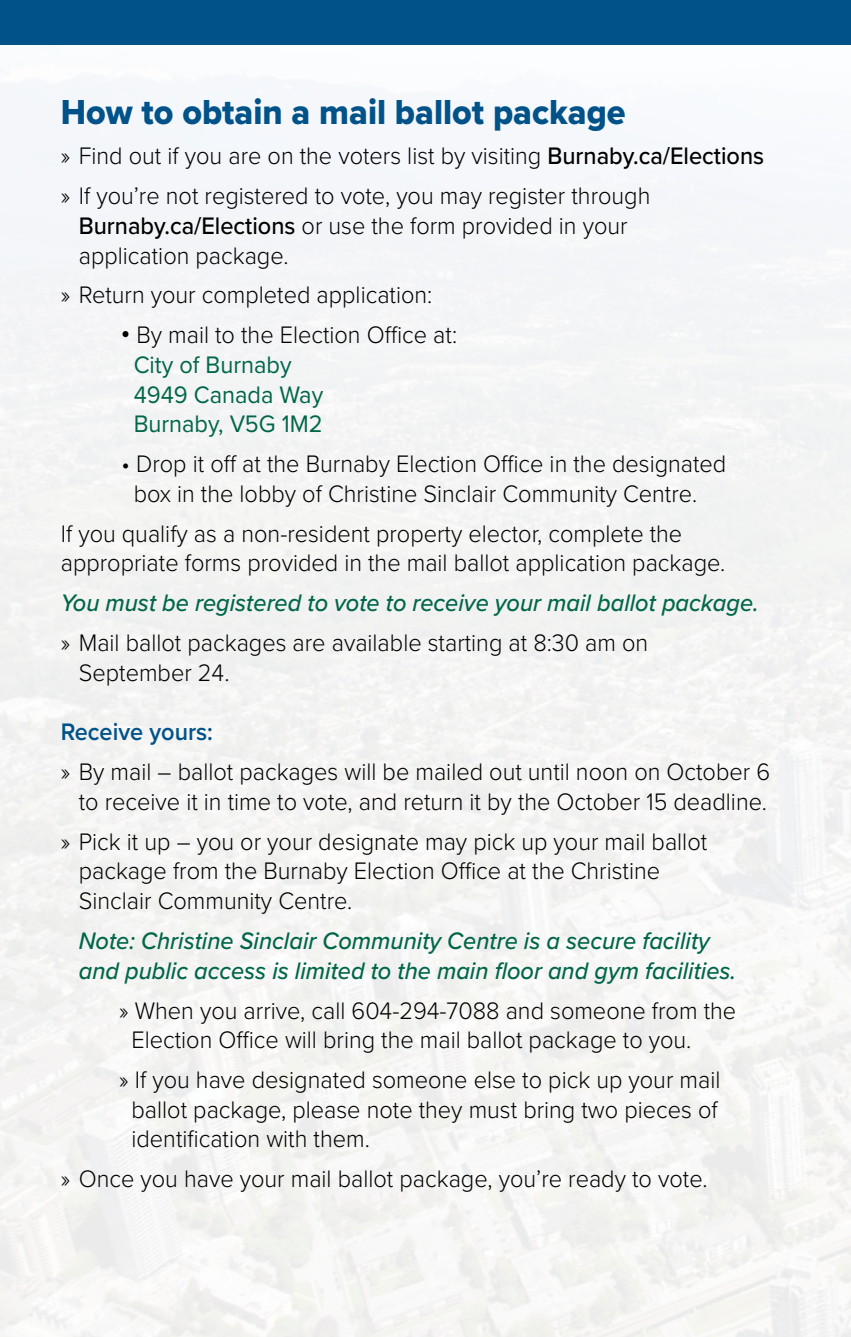
<style>
.page{position:relative;width:851px;height:1337px;background:#fff}
.page>*{position:absolute;margin:0;border:0;box-sizing:border-box;transform-origin:0 0}
.t1{font:36px "Proxima Nova Extrabld";color:#005289;scale:.95 1}
.t2{font:300 24.75px/29.7px "Proxima Nova";color:#000;scale:.95 1}
.t3{font:italic 500 24.75px/29.7px "Proxima Nova";color:#006649;scale:.95 1}
.t4{font:24.75px/29.7px "Proxima Nova";color:#006649;scale:.95 1}
.t5{font:600 24.75px "Proxima Nova";color:#005289;scale:.95 1}
.s1{font-weight:500}
.s2{font-family:"Arial";font-style:italic;color:#000}
.s3{font-weight:300;color:#000}
</style>
<div class="page">
<div style="left:0;top:0;width:850px;height:45px;background:#005289"></div>
<h1 class="t1" style="left:61px;top:86px;width:596px">How to obtain a mail ballot package</h1>
<p class="t2" style="left:61px;top:135px;width:741px;line-height:39.8px">» Find out if you are on the voters list by visiting <span class="s1">Burnaby.ca/Elections </span>» If you’re not registered to vote, you may register through</p>
<p class="t2" style="left:79px;top:209px;width:579px"><span class="s1">Burnaby.ca/Elections</span> or use the form provided in your application package.</p>
<p class="t2" style="left:61px;top:279px;width:392px">» Return your completed application:</p>
<p class="t4" style="left:134px;top:319px;width:342px;text-indent:-12px"><span class="s2">•</span> <span class="s3">By mail to the Election Office at:<br></span>City of Burnaby<br>4949 Canada Way<br>Burnaby, V5G 1M2</p>
<p class="t2" style="left:134px;top:448px;width:625px;text-indent:-12px">• Drop it off at the Burnaby Election Office in the designated box in the lobby of Christine Sinclair Community Centre.</p>
<p class="t2" style="left:61px;top:517px;width:701px">If you qualify as a non-resident property elector, complete the appropriate forms provided in the mail ballot application package.</p>
<p class="t3" style="left:61px;top:587px;width:736px">You must be registered to vote to receive your mail ballot package.</p>
<p class="t2" style="left:79px;top:626px;width:600px;text-indent:-18px">» Mail ballot packages are available starting at 8:30 am on<br>September 24.</p>
<p class="t5" style="left:61px;top:713px;width:162px">Receive yours:</p>
<p class="t2" style="left:61px;top:755px;width:748px;text-align:right">» By mail – ballot packages will be mailed out until noon on October 6 to receive it in time to vote, and return it by the October 15 deadline.</p>
<p class="t2" style="left:79px;top:825px;width:663px;text-indent:-18px">» Pick it up – you or your designate may pick up your mail ballot package from the Burnaby Election Office at the Christine<br>Sinclair Community Centre.</p>
<p class="t3" style="left:79px;top:925px;width:693px">Note: Christine Sinclair Community Centre is a secure facility and public access is limited to the main floor and gym facilities.</p>
<p class="t2" style="left:131px;top:994px;width:638px;text-indent:-12px">» When you arrive, call 604-294-7088 and someone from the<br>Election Office will bring the mail ballot package to you.</p>
<p class="t2" style="left:131px;top:1063px;width:621px;text-align:justify;text-indent:-12px">» If you have designated someone else to pick up your mail ballot package, please note they must bring two pieces of identification with them.</p>
<p class="t2" style="left:61px;top:1162px;width:682px">» Once you have your mail ballot package, you’re ready to vote.</p>
</div>
